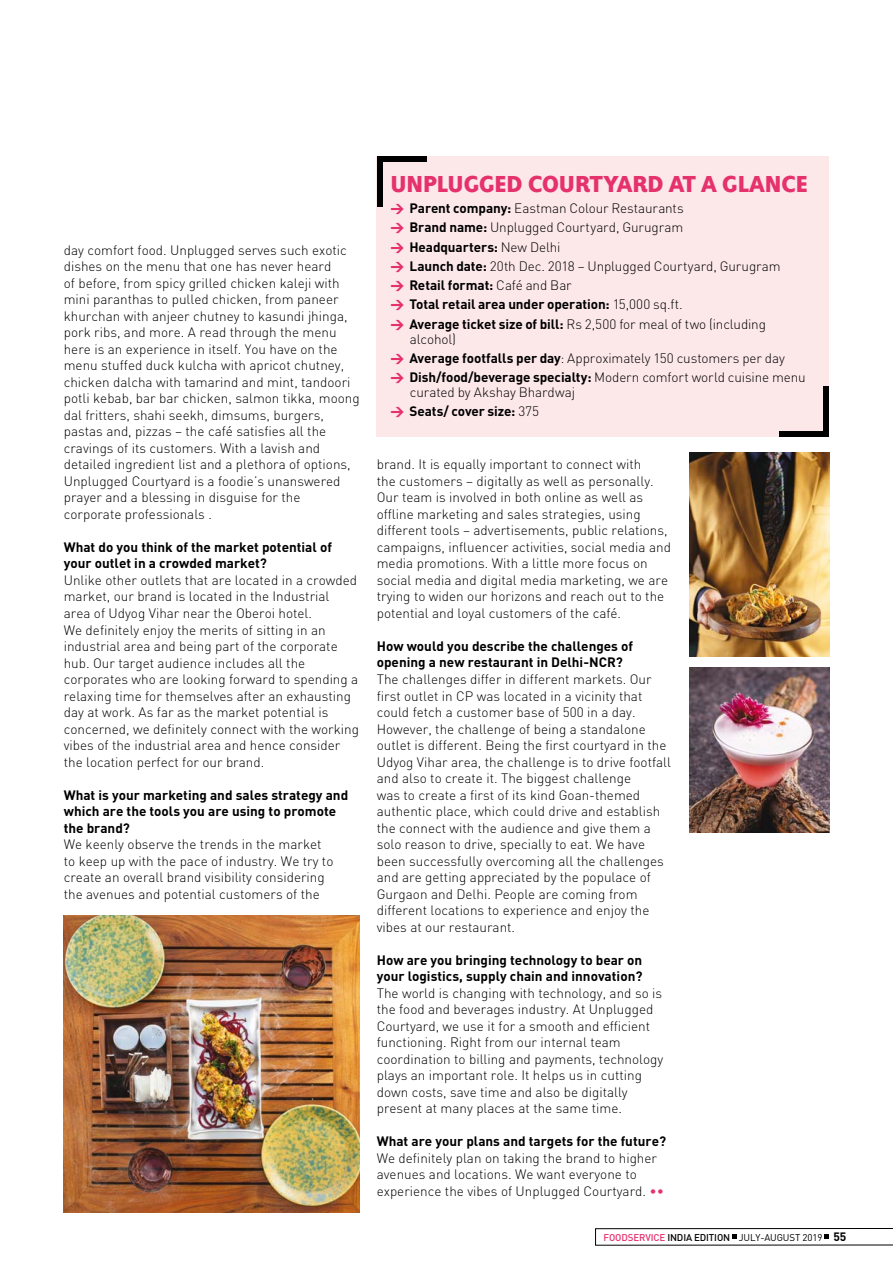
<style>
.page{position:relative;width:893px;height:1276px;background:#fff}
.page>*{position:absolute;margin:0;border:0;box-sizing:border-box;transform-origin:0 0}
.t1{font:800 24px "Eau Naturelle Sans";color:#e5316c}
.t2{font:300 13.5px/16.5px "DIN";color:#000}
.t3{font:700 13.5px/16.5px "DIN";color:#000}
.t4{font:9.75px "DIN";letter-spacing:-.015em;color:#000}
.s1{font-weight:900;color:#e5316c}
.s2{font-weight:700}
.s3{color:#e5316c}
.s4{font-weight:500;color:#e5316c}
.s5{font-weight:500}
.s6{font-weight:700;font-size:12px}
</style>
<div class="page">
<svg style="left:595px;top:1228px;width:298px;height:17px"></svg>
<img style="left:64px;top:915px;width:296px;height:297px">
<img style="left:690px;top:667px;width:139px;height:165px">
<div style="left:377px;top:156px;width:452px;height:280px;background:#fce7e9"></div>
<div style="left:377px;top:156px;width:5px;height:50px;background:#000"></div>
<div style="left:377px;top:156px;width:49px;height:5px;background:#000"></div>
<div style="left:824px;top:386px;width:5px;height:50px;background:#000"></div>
<div style="left:780px;top:431px;width:49px;height:5px;background:#000"></div>
<img style="left:690px;top:453px;width:139px;height:203px">
<p class="t2" style="left:64px;top:243px;width:297px">day comfort food. Unplugged serves such exotic dishes on the menu that one has never heard<br>of before, from spicy grilled chicken kaleji with mini paranthas to pulled chicken, from paneer khurchan with anjeer chutney to kasundi jhinga, pork ribs, and more. A read through the menu here is an experience in itself. You have on the menu stuffed duck kulcha with apricot chutney, chicken dalcha with tamarind and mint, tandoori potli kebab, bar bar chicken, salmon tikka, moong dal fritters, shahi seekh, dimsums, burgers, pastas and, pizzas – the café satisfies all the cravings of its customers. With a lavish and detailed ingredient list and a plethora of options, Unplugged Courtyard is a foodie’s unanswered prayer and a blessing in disguise for the corporate professionals .</p>
<p class="t3" style="left:64px;top:540px;width:270px">What do you think of the market potential of your outlet in a crowded market?</p>
<p class="t2" style="left:64px;top:573px;width:297px">Unlike other outlets that are located in a crowded market, our brand is located in the Industrial area of Udyog Vihar near the Oberoi hotel.<br>We definitely enjoy the merits of sitting in an industrial area and being part of the corporate hub. Our target audience includes all the corporates who are looking forward to spending a relaxing time for themselves after an exhausting day at work. As far as the market potential is concerned, we definitely connect with the working vibes of the industrial area and hence consider the location perfect for our brand.</p>
<p class="t3" style="left:64px;top:788px;width:286px">What is your marketing and sales strategy and which are the tools you are using to promote the brand?</p>
<p class="t2" style="left:64px;top:837px;width:271px">We keenly observe the trends in the market to keep up with the pace of industry. We try to create an overall brand visibility considering the avenues and potential customers of the</p>
<h1 class="t1" style="left:390px;top:175px;width:419px">UNPLUGGED COURTYARD AT A GLANCE</h1>
<p class="t2" style="left:390px;top:200px;width:392px;line-height:19.2px"><span class="s1">&gt;</span> <span class="s2">Parent company:</span> Eastman Colour Restaurants<br><span class="s1">&gt;</span> <span class="s2">Brand name:</span> Unplugged Courtyard, Gurugram<br><span class="s1">&gt;</span> <span class="s2">Headquarters:</span> New Delhi<br><span class="s1">&gt;</span> <span class="s2">Launch date:</span> 20th Dec. 2018 – Unplugged Courtyard, Gurugram <span class="s1">&gt;</span> <span class="s2">Retail format:</span> Café and Bar<br><span class="s1">&gt;</span> <span class="s2">Total retail area under operation:</span> 15,000 sq.ft.<br><span class="s1">&gt;</span> <span class="s2">Average ticket size of bill:</span> Rs 2,500 for meal of two (including</p>
<p class="t2" style="left:390px;top:331px;width:417px;line-height:19.2px;text-indent:20px">alcohol)<br><span class="s1">&gt;</span> <span class="s2">Average footfalls per day</span>: Approximately 150 customers per day<br><span class="s1">&gt;</span> <span class="s2">Dish/food/beverage specialty:</span> Modern comfort world cuisine menu</p>
<p class="t2" style="left:390px;top:384px;width:186px;line-height:19.2px;text-indent:20px">curated by Akshay Bhardwaj <span class="s1">&gt;</span> <span class="s2">Seats/ cover size:</span> 375</p>
<p class="t2" style="left:377px;top:458px;width:296px">brand. It is equally important to connect with<br>the customers – digitally as well as personally.<br>Our team is involved in both online as well as offline marketing and sales strategies, using different tools – advertisements, public relations, campaigns, influencer activities, social media and media promotions. With a little more focus on social media and digital media marketing, we are trying to widen our horizons and reach out to the potential and loyal customers of the café.</p>
<p class="t3" style="left:377px;top:639px;width:258px">How would you describe the challenges of opening a new restaurant in Delhi-NCR?</p>
<p class="t2" style="left:377px;top:672px;width:296px">The challenges differ in different markets. Our first outlet in CP was located in a vicinity that could fetch a customer base of 500 in a day.<br>However, the challenge of being a standalone outlet is different. Being the first courtyard in the Udyog Vihar area, the challenge is to drive footfall and also to create it. The biggest challenge<br>was to create a first of its kind Goan-themed authentic place, which could drive and establish the connect with the audience and give them a solo reason to drive, specially to eat. We have been successfully overcoming all the challenges and are getting appreciated by the populace of Gurgaon and Delhi. People are coming from different locations to experience and enjoy the vibes at our restaurant.</p>
<p class="t3" style="left:377px;top:953px;width:267px">How are you bringing technology to bear on your logistics, supply chain and innovation?</p>
<p class="t2" style="left:377px;top:986px;width:288px">The world is changing with technology, and so is the food and beverages industry. At Unplugged Courtyard, we use it for a smooth and efficient functioning. Right from our internal team coordination to billing and payments, technology plays an important role. It helps us in cutting down costs, save time and also be digitally present at many places at the same time.</p>
<p class="t3" style="left:377px;top:1134px;width:291px">What are your plans and targets for the future?</p>
<p class="t2" style="left:377px;top:1151px;width:289px">We definitely plan on taking the brand to higher avenues and locations. We want everyone to experience the vibes of Unplugged Courtyard. <span class="s3">••</span></p>
<p class="t4" style="left:604px;top:1234px;width:244px"><span class="s4">FOODSERVICE</span> <span class="s5">INDIA EDITION</span> JULY-AUGUST 2019 <span class="s6">55</span></p>
</div>
